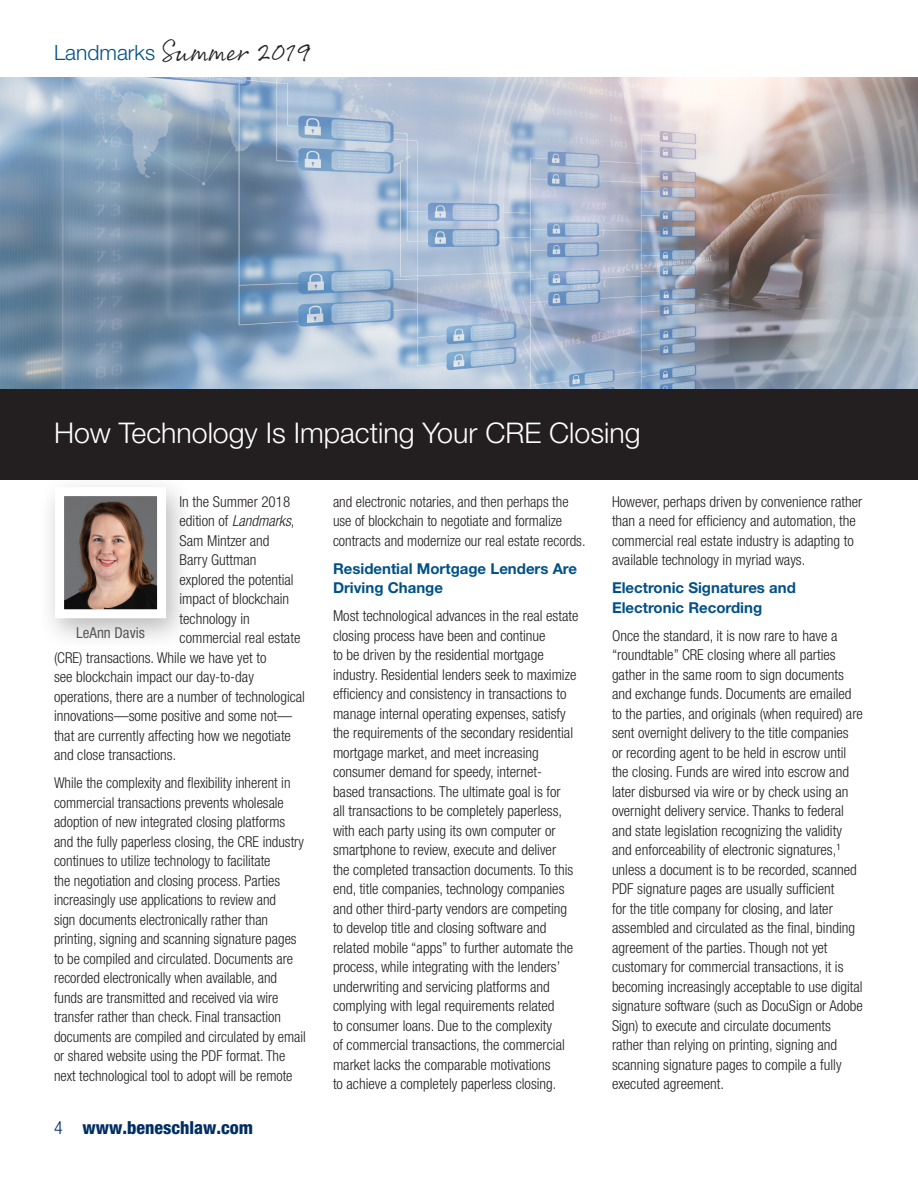
<style>
.page{position:relative;width:918px;height:1188px;background:#fff}
.page>*{position:absolute;margin:0;border:0;box-sizing:border-box;transform-origin:0 0}
.Text_10_13_HNLightCo{font:300 28.5px "Helvetica Neue";color:#fff}
.t1{font:27px "Rollerscript Smooth";color:#231f20}
.t2{font:800 condensed 18px "Helvetica Neue";color:#002e64}
.Text_10_13_HNLightCo-2{font:300 condensed 15px/19.5px "Helvetica Neue";color:#231f20}
.Text_10_13_HNLightCo-3{font:700 15px/19.5px "Helvetica Neue";color:#005187}
.Captions{font:condensed 15px "Helvetica Neue";color:#57585a}
.s1{font-family:"Helvetica Neue";font-weight:300;font-size:21px;color:#005187}
.s2{font-style:italic}
.s3{font-weight:300}
</style>
<div class="page">
<img style="left:0;top:78px;width:918px;height:311px">
<div style="left:0;top:389px;width:918px;height:91px;background:#231f20"></div>
<div style="left:38px;top:474px;width:157px;height:177px;background:#231f20;opacity:.3"></div>
<img style="left:65px;top:497px;width:91px;height:111px">
<div style="left:55px;top:487px;width:111px;height:131px;border:9px solid #fff"></div>
<p class="t1" style="left:54px;top:35px;width:260px"><span class="s1">Landmarks</span> Summer 2019</p>
<p class="Text_10_13_HNLightCo" style="left:54px;top:415px;width:588px">How Technology Is Impacting Your CRE Closing</p>
<p class="Text_10_13_HNLightCo-2" style="left:180px;top:491px;width:112px">In the Summer 2018</p>
<p class="Text_10_13_HNLightCo-2" style="left:180px;top:511px;width:116px">edition of <span class="s2">Landmarks</span>,</p>
<p class="Text_10_13_HNLightCo-2" style="left:180px;top:530px;width:91px">Sam Mintzer and</p>
<p class="Text_10_13_HNLightCo-2" style="left:180px;top:550px;width:78px">Barry Guttman</p>
<p class="Text_10_13_HNLightCo-2" style="left:180px;top:569px;width:116px">explored the potential</p>
<p class="Text_10_13_HNLightCo-2" style="left:180px;top:589px;width:111px">impact of blockchain</p>
<p class="Text_10_13_HNLightCo-2" style="left:180px;top:608px;width:72px">technology in</p>
<p class="Text_10_13_HNLightCo-2" style="left:180px;top:628px;width:122px">commercial real estate</p>
<p class="Text_10_13_HNLightCo-2" style="left:54px;top:647px;width:214px">(CRE) transactions. While we have yet to</p>
<p class="Text_10_13_HNLightCo-2" style="left:54px;top:667px;width:201px">see blockchain impact our day-to-day</p>
<p class="Text_10_13_HNLightCo-2" style="left:54px;top:686px;width:253px">operations, there are a number of technological</p>
<p class="Text_10_13_HNLightCo-2" style="left:54px;top:706px;width:240px">innovations—some positive and some not—</p>
<p class="Text_10_13_HNLightCo-2" style="left:54px;top:725px;width:239px">that are currently affecting how we negotiate</p>
<p class="Text_10_13_HNLightCo-2" style="left:54px;top:745px;width:124px">and close transactions.</p>
<p class="Text_10_13_HNLightCo-2" style="left:54px;top:773px;width:253px">While the complexity and flexibility inherent in commercial transactions prevents wholesale adoption of new integrated closing platforms and the fully paperless closing, the CRE industry continues to utilize technology to facilitate<br>the negotiation and closing process. Parties increasingly use applications to review and<br>sign documents electronically rather than printing, signing and scanning signature pages to be compiled and circulated. Documents are recorded electronically when available, and funds are transmitted and received via wire transfer rather than check. Final transaction documents are compiled and circulated by email or shared website using the PDF format. The next technological tool to adopt will be remote</p>
<p class="Captions" style="left:76px;top:624px;width:70px">LeAnn Davis</p>
<p class="t2" style="left:54px;top:1116px;width:201px"><span class="s3">4</span> www.beneschlaw.com</p>
<p class="Text_10_13_HNLightCo-2" style="left:333px;top:491px;width:254px">and electronic notaries, and then perhaps the use of blockchain to negotiate and formalize contracts and modernize our real estate records.</p>
<p class="Text_10_13_HNLightCo-3" style="left:333px;top:558px;width:246px">Residential Mortgage Lenders Are<br>Driving Change</p>
<p class="Text_10_13_HNLightCo-2" style="left:333px;top:606px;width:247px">Most technological advances in the real estate closing process have been and continue<br>to be driven by the residential mortgage industry. Residential lenders seek to maximize efficiency and consistency in transactions to manage internal operating expenses, satisfy the requirements of the secondary residential mortgage market, and meet increasing consumer demand for speedy, internet-<br>based transactions. The ultimate goal is for<br>all transactions to be completely paperless, with each party using its own computer or smartphone to review, execute and deliver<br>the completed transaction documents. To this end, title companies, technology companies and other third-party vendors are competing to develop title and closing software and related mobile “apps” to further automate the process, while integrating with the lenders’ underwriting and servicing platforms and complying with legal requirements related<br>to consumer loans. Due to the complexity<br>of commercial transactions, the commercial market lacks the comparable motivations<br>to achieve a completely paperless closing.</p>
<p class="Text_10_13_HNLightCo-2" style="left:612px;top:491px;width:252px">However, perhaps driven by convenience rather than a need for efficiency and automation, the commercial real estate industry is adapting to available technology in myriad ways.</p>
<p class="Text_10_13_HNLightCo-3" style="left:612px;top:578px;width:185px">Electronic Signatures and<br>Electronic Recording</p>
<p class="Text_10_13_HNLightCo-2" style="left:612px;top:626px;width:252px">Once the standard, it is now rare to have a “roundtable” CRE closing where all parties gather in the same room to sign documents and exchange funds. Documents are emailed to the parties, and originals (when required) are sent overnight delivery to the title companies or recording agent to be held in escrow until the closing. Funds are wired into escrow and later disbursed via wire or by check using an overnight delivery service. Thanks to federal and state legislation recognizing the validity and enforceability of electronic signatures,<sup>1 </sup>unless a document is to be recorded, scanned PDF signature pages are usually sufficient<br>for the title company for closing, and later assembled and circulated as the final, binding agreement of the parties. Though not yet customary for commercial transactions, it is becoming increasingly acceptable to use digital signature software (such as DocuSign or Adobe Sign) to execute and circulate documents rather than relying on printing, signing and scanning signature pages to compile a fully executed agreement.</p>
</div>
